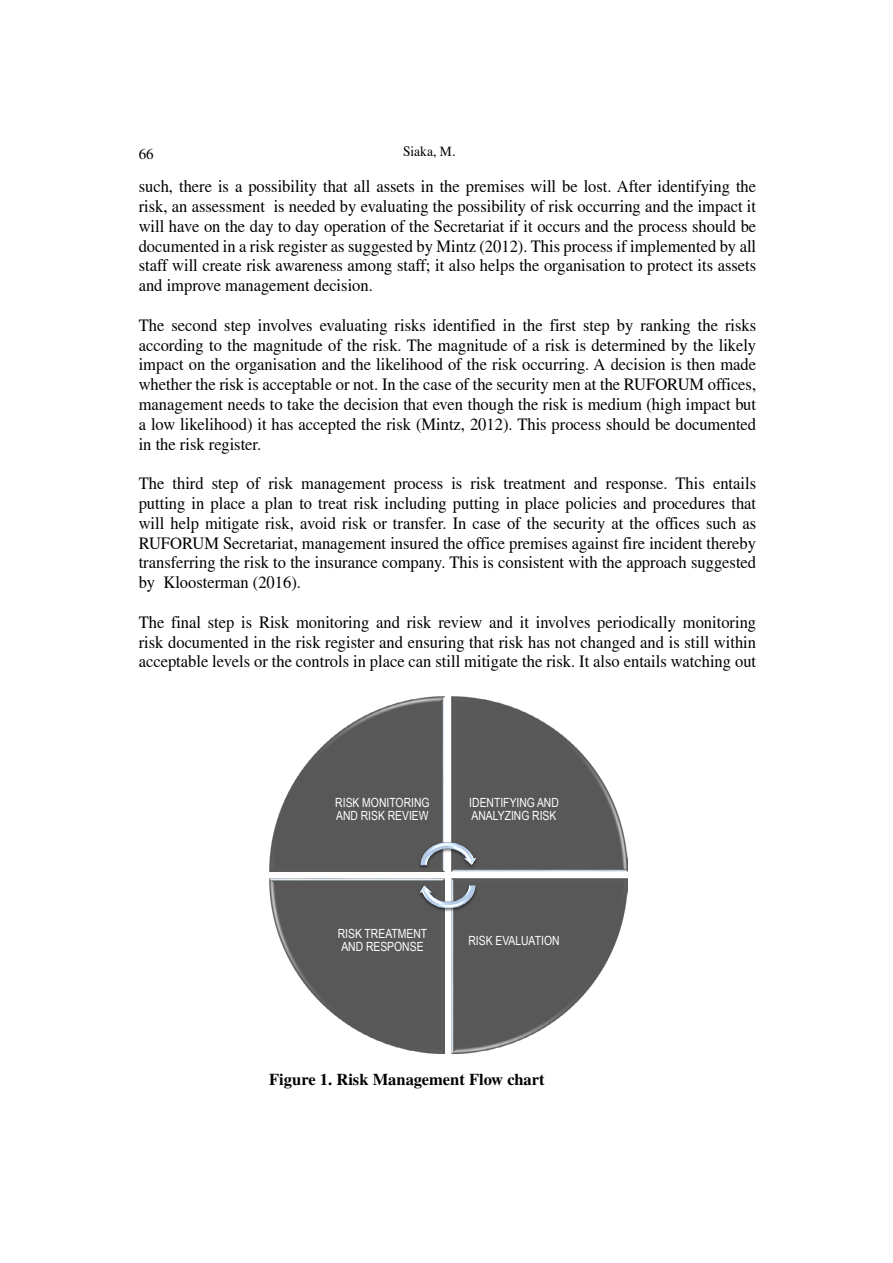
<style>
.page{position:relative;width:893px;height:1263px;background:#fff}
.page>*{position:absolute;margin:0;border:0;box-sizing:border-box;transform-origin:0 0}
.t1{font:17.55px/19.8px "Times";color:#000;text-align:justify;scale:.94 1}
.t2{font:700 16.5px "Te X Gyre Termes";color:#000}
.t3{font:15px "Te X Gyre Termes";color:#000}
.t4{font:14.1px "Times";color:#000;scale:.95 1}
.t5{font:12.6px/12.9px "Arial Narrow";color:#fff}
.s1{font-style:italic}
</style>
<div class="page">
<img style="left:269px;top:696px;width:175px;height:175px">
<img style="left:452px;top:696px;width:175px;height:175px">
<img style="left:452px;top:879px;width:175px;height:175px">
<img style="left:269px;top:879px;width:175px;height:175px">
<img style="left:417px;top:839px;width:64px;height:31px">
<img style="left:416px;top:882px;width:63px;height:31px">
<p class="t3" style="left:139px;top:143px;width:16px">66</p>
<p class="t4" style="left:403px;top:144px;width:56px">Siaka, M<span class="s1">.</span></p>
<p class="t1" style="left:139px;top:176px;width:658px">such, there is a possibility that all assets in the premises will be lost. After identifying the risk, an assessment is needed by evaluating the possibility of risk occurring and the impact it will have on the day to day operation of the Secretariat if it occurs and the process should be documented in a risk register as suggested by Mintz (2012). This process if implemented by all staff will create risk awareness among staff; it also helps the organisation to protect its assets and improve management decision.</p>
<p class="t1" style="left:139px;top:315px;width:658px">The second step involves evaluating risks identified in the first step by ranking the risks according to the magnitude of the risk. The magnitude of a risk is determined by the likely impact on the organisation and the likelihood of the risk occurring. A decision is then made whether the risk is acceptable or not. In the case of the security men at the RUFORUM offices, management needs to take the decision that even though the risk is medium (high impact but a low likelihood) it has accepted the risk (Mintz, 2012). This process should be documented in the risk register.</p>
<p class="t1" style="left:139px;top:473px;width:658px">The third step of risk management process is risk treatment and response. This entails putting in place a plan to treat risk including putting in place policies and procedures that will help mitigate risk, avoid risk or transfer. In case of the security at the offices such as RUFORUM Secretariat, management insured the office premises against fire incident thereby transferring the risk to the insurance company. This is consistent with the approach suggested by Kloosterman (2016).</p>
<p class="t1" style="left:139px;top:612px;width:658px">The final step is Risk monitoring and risk review and it involves periodically monitoring risk documented in the risk register and ensuring that risk has not changed and is still within acceptable levels or the controls in place can still mitigate the risk. It also entails watching out</p>
<p class="t5" style="left:335px;top:795px;width:96px">RISK MONITORING<br>AND RISK REVIEW</p>
<p class="t5" style="left:469px;top:795px;width:91px">IDENTIFYING AND<br>ANALYZING RISK</p>
<p class="t5" style="left:338px;top:927px;width:91px">RISK TREATMENT<br>AND RESPONSE</p>
<p class="t5" style="left:468px;top:933px;width:93px">RISK EVALUATION</p>
<p class="t2" style="left:269px;top:1067px;width:277px">Figure 1. Risk Management Flow chart</p>
</div>
